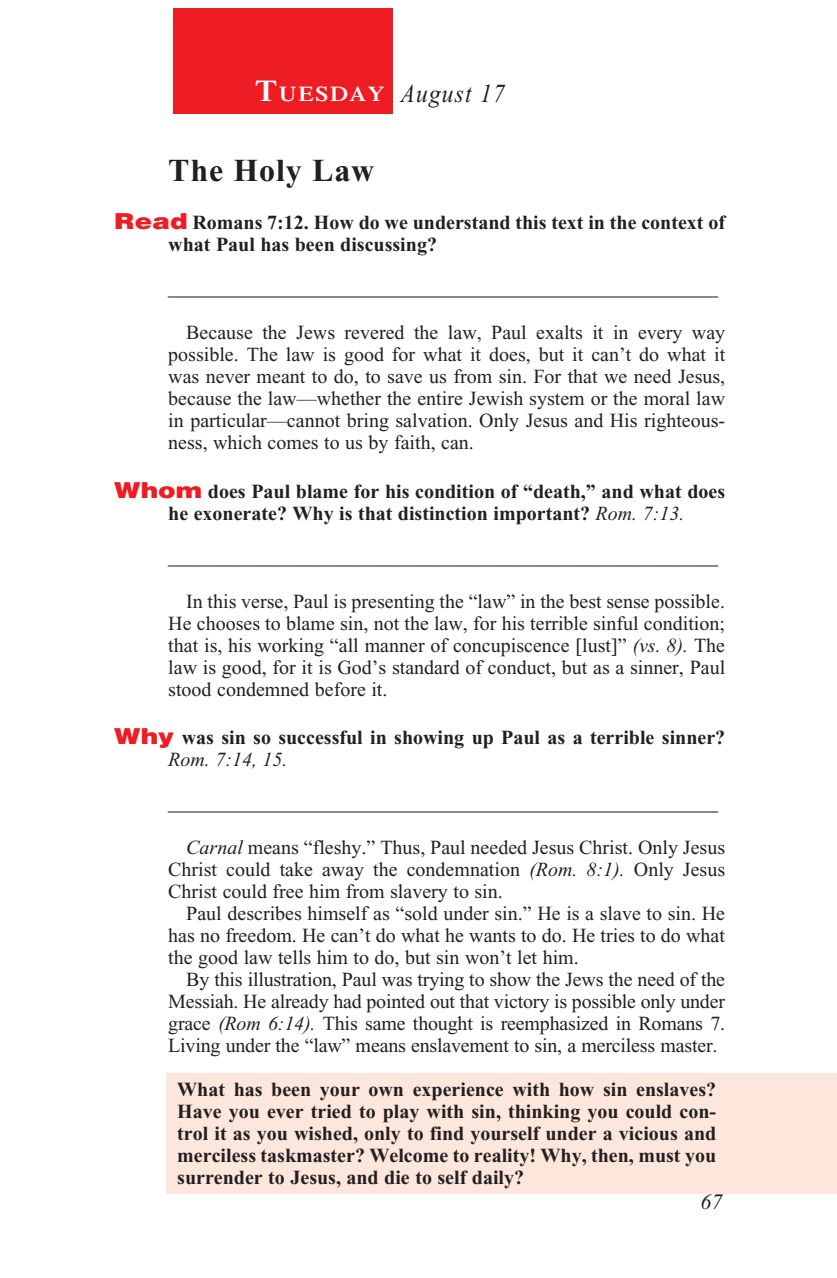
<style>
.page{position:relative;width:837px;height:1278px;background:#fff}
.page>*{position:absolute;margin:0;border:0;box-sizing:border-box;transform-origin:0 0}
._01-Daily_head{font:700 32px "Times New Roman";letter-spacing:.025em;color:#231f20}
._00-Month-Day{font:italic 26px "Times New Roman";letter-spacing:.05em;color:#231f20;scale:.9 1}
.t1{font:italic 22px "Times New Roman";color:#231f20}
.t2{font:600 21px "Times";letter-spacing:.07em;color:#fff;scale:1.1 1}
._4-Body_Copy{font:20px/22px "Times New Roman";color:#231f20;text-align:justify}
._6-question{font:700 20px/22px "Times New Roman";color:#231f20}
.x-screened_box-text{font:700 20px/22px "Times New Roman";color:#231f20;text-align:justify}
.s1{font-size:30px}
.s2{font-family:"Helvetica";font-weight:900;font-size:22px;color:#ee1d23}
.s3{font-weight:400;font-style:italic}
.s4{font-style:italic}
</style>
<div class="page">
<div style="left:166px;top:1073px;width:671px;height:121px;background:#fde7dc"></div>
<div style="left:173px;top:8px;width:220px;height:106px;background:#ee1d23"></div>
<p class="t2" style="left:255px;top:81px;width:119px"><span class="s1">T</span>UESDAY</p>
<p class="_00-Month-Day" style="left:401px;top:79px;width:117px">August 17</p>
<p class="_01-Daily_head" style="left:168px;top:152px;width:207px">The Holy Law</p>
<p class="_6-question" style="left:168px;top:212px;width:558px;text-indent:-54px"><span class="s2">Read</span> Romans 7:12. How do we understand this text in the context of what Paul has been discussing?</p>
<p class="_4-Body_Copy" style="left:168px;top:278px;width:552px">_______________________________________________________</p>
<p class="_4-Body_Copy" style="left:168px;top:322px;width:559px;text-indent:18px">Because the Jews revered the law, Paul exalts it in every way possible. The law is good for what it does, but it can’t do what it was never meant to do, to save us from sin. For that we need Jesus, because the law—whether the entire Jewish system or the moral law in particular—cannot bring salvation. Only Jesus and His righteous&shy;ness, which comes to us by faith, can.</p>
<p class="_6-question" style="left:168px;top:480px;width:558px;text-indent:-54px"><span class="s2">Whom</span> does Paul blame for his condition of “death,” and what does he exonerate? Why is that distinction important? <span class="s3">Rom. 7:13.</span></p>
<p class="_4-Body_Copy" style="left:168px;top:546px;width:551px">_______________________________________________________</p>
<p class="_4-Body_Copy" style="left:168px;top:590px;width:558px;text-indent:18px">In this verse, Paul is presenting the “law” in the best sense possible.<br>He chooses to blame sin, not the law, for his terrible sinful condition; that is, his working “all manner of concupiscence [lust]” <span class="s4">(vs. 8).</span> The law is good, for it is God’s standard of conduct, but as a sinner, Paul stood condemned before it.</p>
<p class="_6-question" style="left:168px;top:726px;width:558px;text-indent:-54px"><span class="s2">Why</span> was sin so successful in showing up Paul as a terrible sinner?<br><span class="s3">Rom. 7:14, 15.</span></p>
<p class="_4-Body_Copy" style="left:168px;top:792px;width:551px">_______________________________________________________</p>
<p class="_4-Body_Copy" style="left:168px;top:836px;width:558px;text-indent:18px"><span class="s4">Carnal</span> means “fleshy.” Thus, Paul needed Jesus Christ. Only Jesus Christ could take away the condemnation <span class="s4">(Rom. 8:1).</span> Only Jesus Christ could free him from slavery to sin.</p>
<p class="_4-Body_Copy" style="left:168px;top:902px;width:558px;text-indent:18px">Paul describes himself as “sold under sin.” He is a slave to sin. He has no freedom. He can’t do what he wants to do. He tries to do what the good law tells him to do, but sin won’t let him.</p>
<p class="_4-Body_Copy" style="left:168px;top:968px;width:558px;text-indent:18px">By this illustration, Paul was trying to show the Jews the need of the Messiah. He already had pointed out that victory is possible only under grace <span class="s4">(Rom 6:14).</span> This same thought is reemphasized in Romans 7.<br>Living under the “law” means enslavement to sin, a merciless master.</p>
<p class="x-screened_box-text" style="left:177px;top:1078px;width:540px">What has been your own experience with how sin enslaves?<br>Have you ever tried to play with sin, thinking you could con&shy;trol it as you wished, only to find yourself under a vicious and merciless taskmaster? Welcome to reality! Why, then, must you surrender to Jesus, and die to self daily?</p>
<p class="t1" style="left:701px;top:1190px;width:23px">67</p>
</div>
